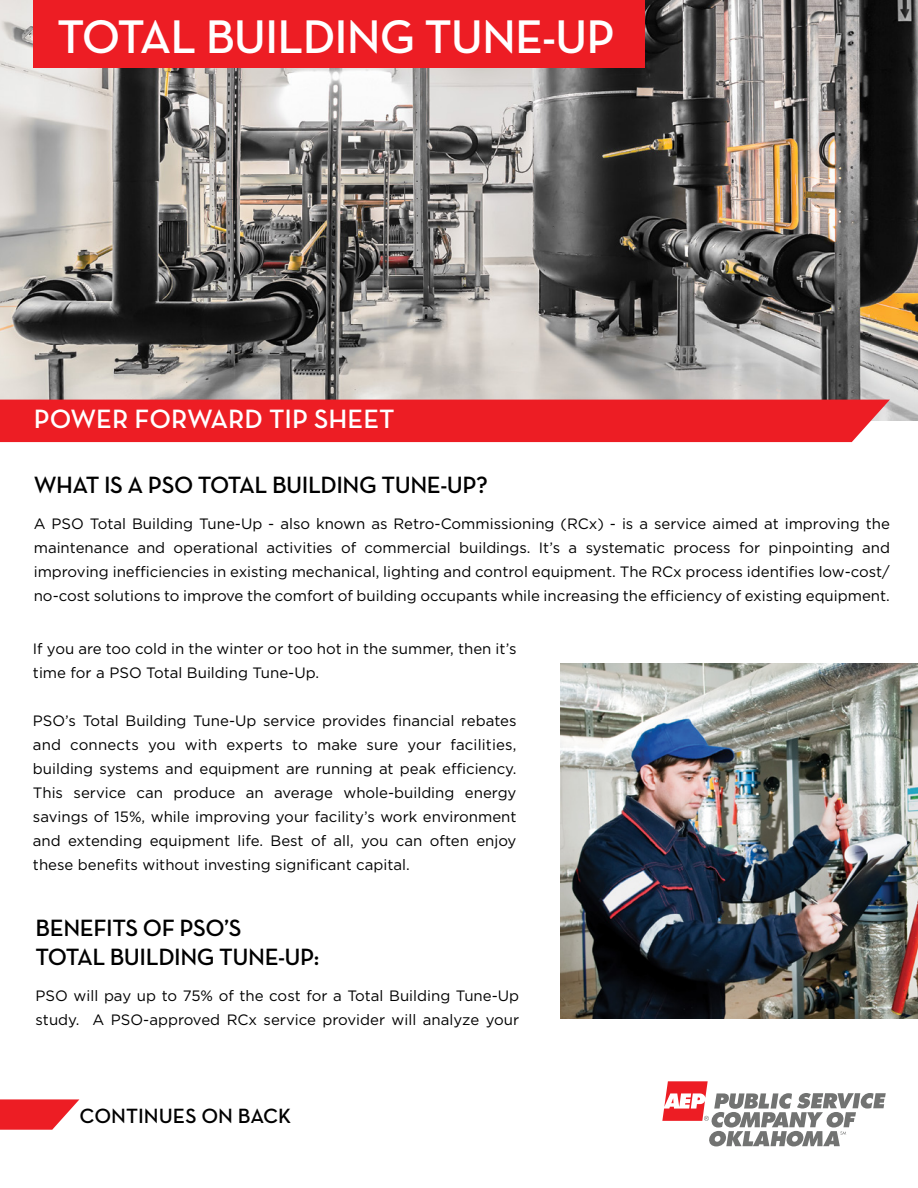
<style>
.page{position:relative;width:918px;height:1188px;background:#fff}
.page>*{position:absolute;margin:0;border:0;box-sizing:border-box;transform-origin:0 0}
.t1{font:600 48px "Neutra Text";letter-spacing:-.02em;color:#fff}
.t2{font:600 27px "Neutra Text";color:#fff}
.t3{font:600 24px/28.8px "Neutra Text";letter-spacing:-.02em;color:#000}
.t4{font:600 21px "Neutra Text";color:#000}
.t5{font:15px/24px "Gotham";color:#000;text-align:justify}
</style>
<div class="page">
<img style="left:561px;top:664px;width:357px;height:354px">
<img style="left:0;top:0;width:918px;height:421px">
<div style="left:0;top:400px;width:890px;height:42px;background:#ed1d24"></div>
<svg style="left:0;top:1099px;width:79px;height:31px"></svg>
<div style="left:34px;top:0;width:611px;height:67px;background:#ed1d24"></div>
<svg style="left:662px;top:1081px;width:224px;height:65px"></svg>
<h1 class="t1" style="left:57px;top:7px;width:559px">TOTAL BUILDING TUNE-UP</h1>
<h2 class="t2" style="left:34px;top:402px;width:363px">POWER FORWARD TIP SHEET</h2>
<h3 class="t3" style="left:34px;top:470px;width:456px">WHAT IS A PSO TOTAL BUILDING TUNE-UP?</h3>
<p class="t5" style="left:34px;top:511px;width:858px">A PSO Total Building Tune-Up - also known as Retro-Commissioning (RCx) - is a service aimed at improving the maintenance and operational activities of commercial buildings. It’s a systematic process for pinpointing and improving inefficiencies in existing mechanical, lighting and control equipment. The RCx process identifies low-cost/ no-cost solutions to improve the comfort of building occupants while increasing the efficiency of existing equipment.</p>
<p class="t5" style="left:33px;top:636px;width:485px">If you are too cold in the winter or too hot in the summer, then it’s time for a PSO Total Building Tune-Up.</p>
<p class="t5" style="left:33px;top:708px;width:485px">PSO’s Total Building Tune-Up service provides financial rebates and connects you with experts to make sure your facilities, building systems and equipment are running at peak efficiency.<br>This service can produce an average whole-building energy savings of 15%, while improving your facility’s work environment and extending equipment life. Best of all, you can often enjoy these benefits without investing significant capital.</p>
<h3 class="t3" style="left:36px;top:913px;width:285px">BENEFITS OF PSO’S<br>TOTAL BUILDING TUNE-UP:</h3>
<p class="t5" style="left:36px;top:983px;width:485px">PSO will pay up to 75% of the cost for a Total Building Tune-Up study. A PSO-approved RCx service provider will analyze your</p>
<h3 class="t4" style="left:79px;top:1103px;width:214px">CONTINUES ON BACK</h3>
</div>
